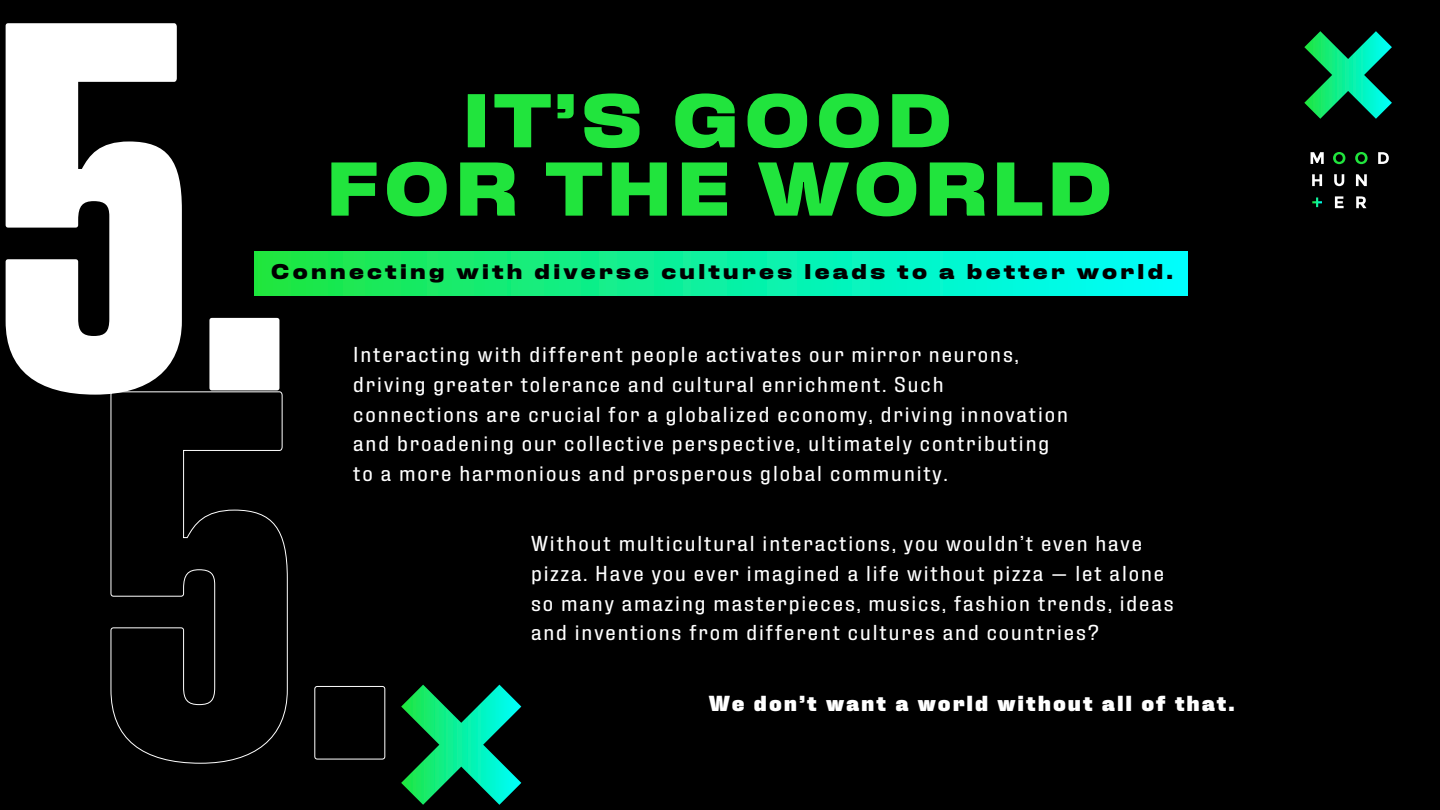
<style>
.page{position:relative;width:1440px;height:810px;background:#000}
.page>*{position:absolute;margin:0;border:0;box-sizing:border-box;transform-origin:0 0}
.t1{font:700 condensed 518.7px "Fixture";color:#fff}
.t2{font:800 expanded 75px/68.3px "Fixture";letter-spacing:.03em;color:#21e43d;text-align:center}
.t3{font:21.45px/29.6px "Fixture";letter-spacing:.09em;color:#fff}
.t4{font:900 21.45px "Fixture";letter-spacing:.09em;color:#fff}
.t5{font:800 expanded 21.08px "Fixture";letter-spacing:.13em;color:#000}
</style>
<div class="page">
<svg style="left:1304px;top:31px;width:88px;height:88px"></svg>
<svg style="left:401px;top:685px;width:120px;height:120px"></svg>
<svg style="left:110px;top:391px;width:178px;height:373px"></svg>
<div style="left:314px;top:686px;width:71px;height:73px;border:1px solid #fff;border-radius:3px"></div>
<div style="left:254px;top:251px;width:934px;height:45px;background:linear-gradient(to right,#1ee642,#00feff)"></div>
<svg style="left:1311px;top:152px;width:13px;height:12px"></svg>
<svg style="left:1333px;top:152px;width:12px;height:12px"></svg>
<svg style="left:1355px;top:152px;width:13px;height:12px"></svg>
<svg style="left:1378px;top:152px;width:11px;height:12px"></svg>
<svg style="left:1312px;top:174px;width:10px;height:12px"></svg>
<svg style="left:1334px;top:174px;width:10px;height:12px"></svg>
<svg style="left:1356px;top:174px;width:11px;height:12px"></svg>
<svg style="left:1335px;top:196px;width:9px;height:12px"></svg>
<svg style="left:1356px;top:196px;width:11px;height:12px"></svg>
<svg style="left:1312px;top:197px;width:10px;height:10px"></svg>
<h1 class="t1" style="left:-15px;top:-118px;width:312px">5.</h1>
<h2 class="t2" style="left:325px;top:89px;width:791px">IT’S GOOD<br>FOR THE WORLD</h2>
<p class="t5" style="left:270px;top:258px;width:904px">Connecting with diverse cultures leads to a better world.</p>
<p class="t3" style="left:353px;top:340px;width:716px">Interacting with different people activates our mirror neurons, driving greater tolerance and cultural enrichment. Such connections are crucial for a globalized economy, driving innovation and broadening our collective perspective, ultimately contributing to a more harmonious and prosperous global community.</p>
<p class="t3" style="left:531px;top:529px;width:644px">Without multicultural interactions, you wouldn’t even have pizza. Have you ever imagined a life without pizza — let alone so many amazing masterpieces, musics, fashion trends, ideas and inventions from different cultures and countries?</p>
<p class="t4" style="left:709px;top:689px;width:528px">We don’t want a world without all of that.</p>
</div>
